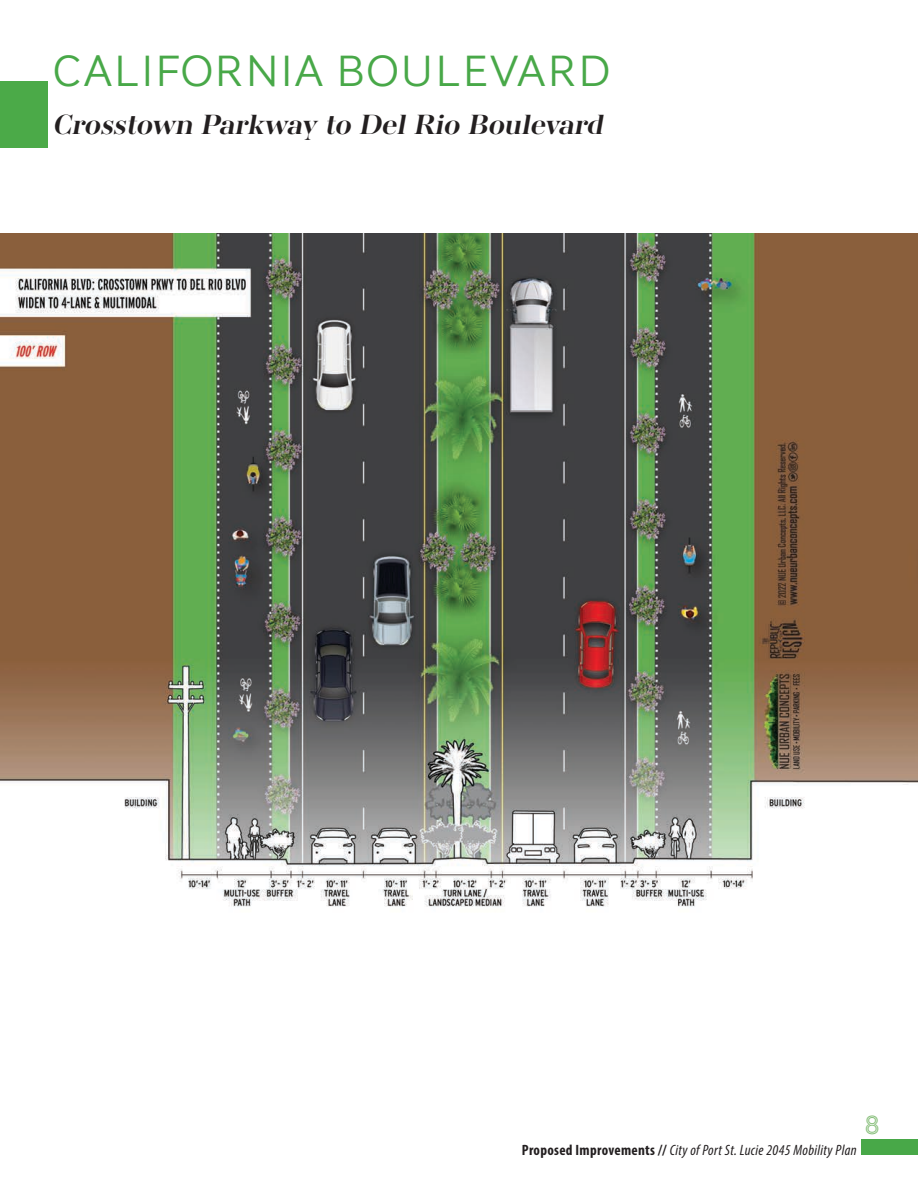
<style>
.page{position:relative;width:918px;height:1188px;background:#fff}
.page>*{position:absolute;margin:0;border:0;box-sizing:border-box;transform-origin:0 0}
.t1{font:300 45px "AW Conqueror Std Sans";color:#48a848}
.t2{font:italic 700 28.5px "AW Conqueror Std Didot";color:#231f20}
.t3{font:27px "AW Conqueror Std Inline";color:#84bd77}
.t4{font:italic 15px "Myriad Variable Concept";letter-spacing:.02em;color:#231f20}
.s1{font-family:"Myriad Pro";font-weight:700;font-style:normal;font-stretch:condensed}
</style>
<div class="page">
<div style="left:861px;top:1140px;width:57px;height:15px;background:#48a848"></div>
<img style="left:0;top:234px;width:918px;height:673px">
<div style="left:0;top:81px;width:48px;height:67px;background:#4baa48"></div>
<p class="t1" style="left:52px;top:34px;width:560px">CALIFORNIA BOULEVARD</p>
<p class="t2" style="left:52px;top:110px;width:558px">Crosstown Parkway to Del Rio Boulevard</p>
<p class="t4" style="left:522px;top:1141px;width:336px"><span class="s1">Proposed Improvements //</span> City of Port St. Lucie 2045 Mobility Plan</p>
<h3 class="t3" style="left:864px;top:1110px;width:18px">8</h3>
</div>
